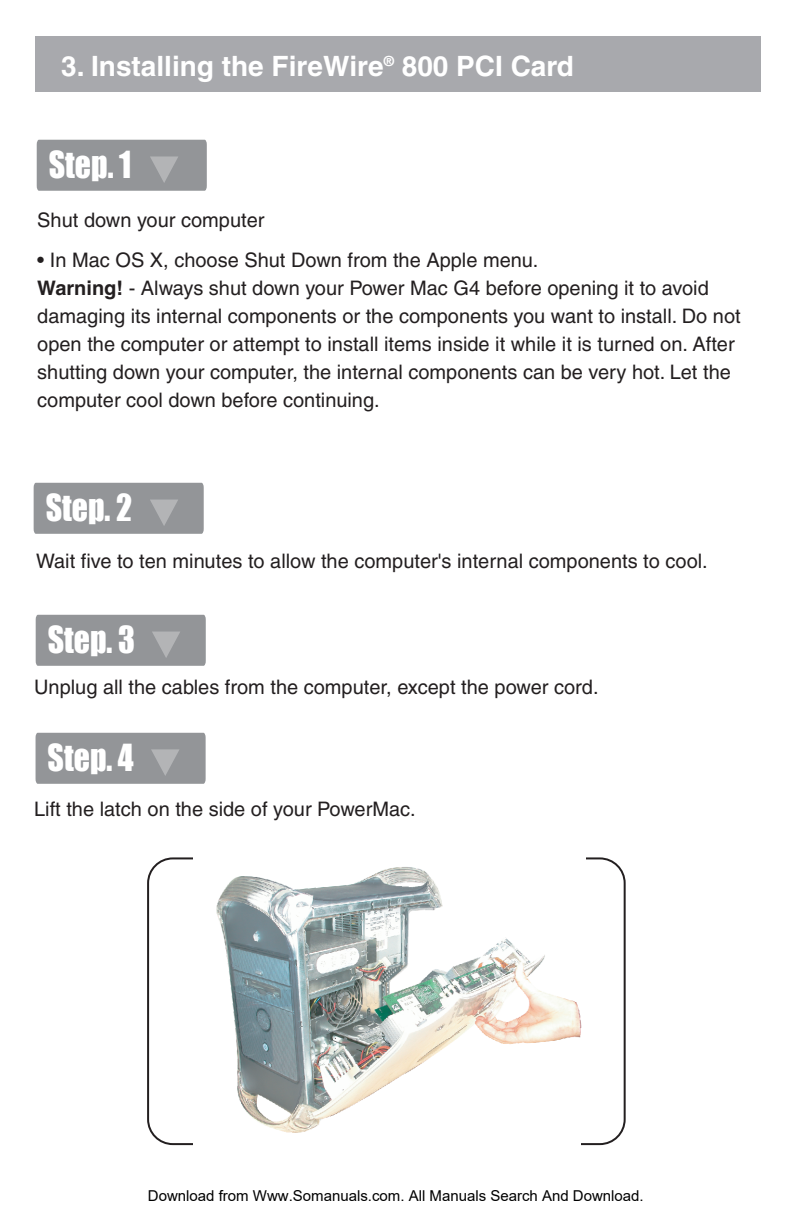
<style>
.page{position:relative;width:792px;height:1224px;background:#fff}
.page>*{position:absolute;margin:0;border:0;box-sizing:border-box;transform-origin:0 0}
.t1{font:34.2px "Impact";color:#fff;scale:.93 1}
.t2{font:700 28px "Helvetica";color:#fff}
.t3{font:20px/28px "Helvetica";color:#231f20}
.t4{font:15px "Arial";color:#000}
.s1{font-weight:700}
</style>
<div class="page">
<div style="left:35px;top:36px;width:726px;height:55px;background:#a8a9ad"></div>
<div style="left:37px;top:140px;width:170px;height:51px;background:#939598"></div>
<div style="left:36px;top:615px;width:170px;height:51px;background:#939598"></div>
<div style="left:34px;top:483px;width:170px;height:51px;background:#939598"></div>
<div style="left:36px;top:733px;width:170px;height:51px;background:#939598"></div>
<img style="left:216px;top:867px;width:366px;height:266px">
<h2 class="t2" style="left:61px;top:49px;width:514px">3. Installing the FireWire<sup>®</sup> 800 PCI Card</h2>
<h1 class="t1" style="left:49px;top:138px;width:90px">STEP. 1</h1>
<p class="t3" style="left:37px;top:206px;width:229px">Shut down your computer</p>
<p class="t3" style="left:37px;top:246px;width:705px">• In Mac OS X, choose Shut Down from the Apple menu.<br><span class="s1">Warning!</span> - Always shut down your Power Mac G4 before opening it to avoid damaging its internal components or the components you want to install. Do not open the computer or attempt to install items inside it while it is turned on. After shutting down your computer, the internal components can be very hot. Let the computer cool down before continuing.</p>
<h1 class="t1" style="left:46px;top:481px;width:94px">STEP. 2</h1>
<p class="t3" style="left:36px;top:547px;width:673px">Wait five to ten minutes to allow the computer's internal components to cool.</p>
<h1 class="t1" style="left:48px;top:613px;width:95px">STEP. 3</h1>
<p class="t3" style="left:34px;top:673px;width:566px">Unplug all the cables from the computer, except the power cord.</p>
<h1 class="t1" style="left:48px;top:731px;width:94px">STEP. 4</h1>
<p class="t3" style="left:34px;top:795px;width:383px">Lift the latch on the side of your PowerMac.</p>
<p class="t4" style="left:148px;top:1187px;width:497px">Download from Www.Somanuals.com. All Manuals Search And Download.</p>
</div>
